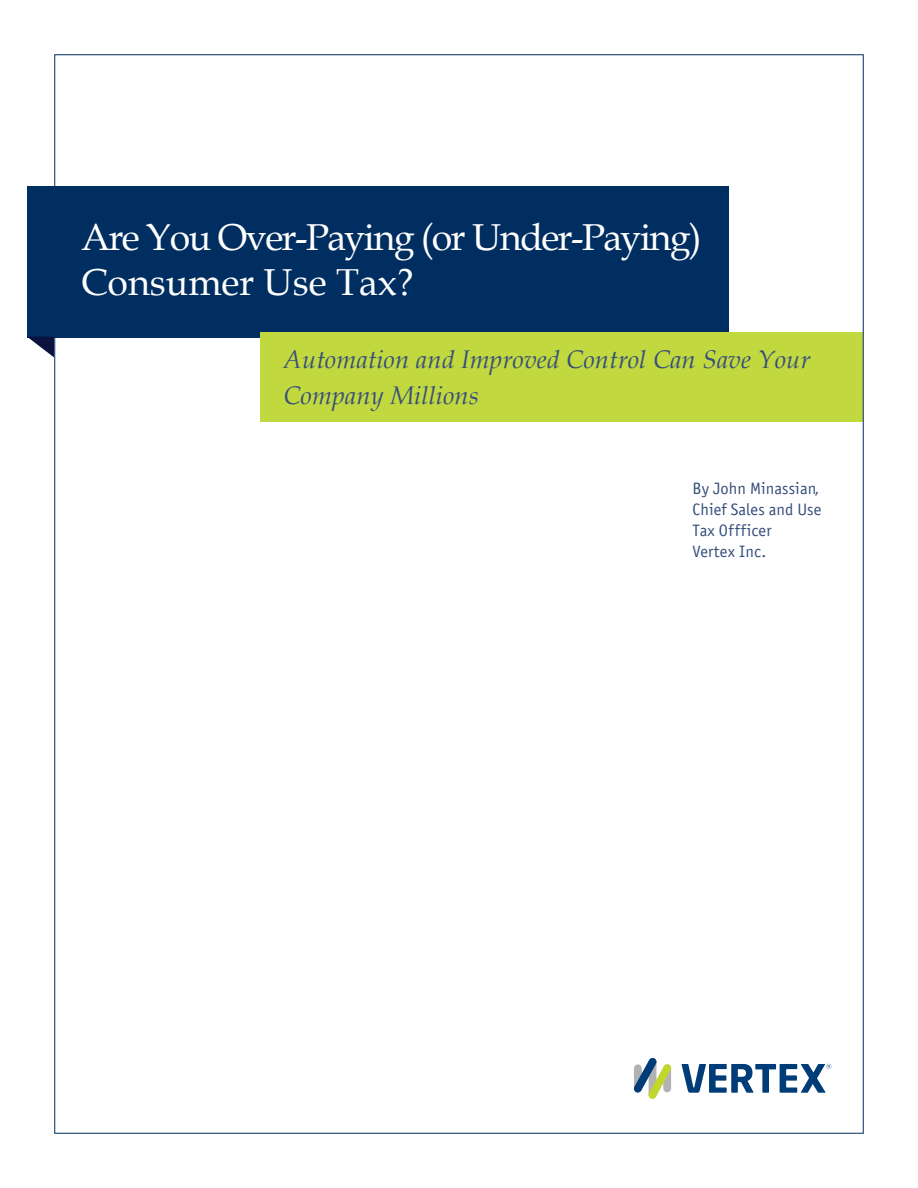
<style>
.page{position:relative;width:918px;height:1188px;background:#fff}
.page>*{position:absolute;margin:0;border:0;box-sizing:border-box;transform-origin:0 0}
.t1{font:37.5px/45px "Book Antiqua";letter-spacing:-.04em;color:#fff}
.t2{font:italic 25.5px/36px "Book Antiqua";letter-spacing:.005em;color:#364f7c}
.t3{font:16.5px/21px "Officina Sans Book A";letter-spacing:.005em;color:#364f7c}
</style>
<div class="page">
<div style="left:27px;top:186px;width:702px;height:151px;background:#002e60"></div>
<svg style="left:27px;top:337px;width:27px;height:20px"></svg>
<div style="left:260px;top:332px;width:603px;height:90px;background:#c2d83f"></div>
<svg style="left:634px;top:1058px;width:37px;height:41px"></svg>
<svg style="left:682px;top:1064px;width:149px;height:29px"></svg>
<h1 class="t1" style="left:81px;top:214px;width:622px">Are You Over-Paying (or Under-Paying)<br>Consumer Use Tax?</h1>
<p class="t2" style="left:284px;top:341px;width:528px">Automation and Improved Control Can Save Your<br>Company Millions</p>
<p class="t3" style="left:693px;top:478px;width:130px">By John Minassian,<br>Chief Sales and Use<br>Tax Offficer<br>Vertex Inc.</p>
</div>
